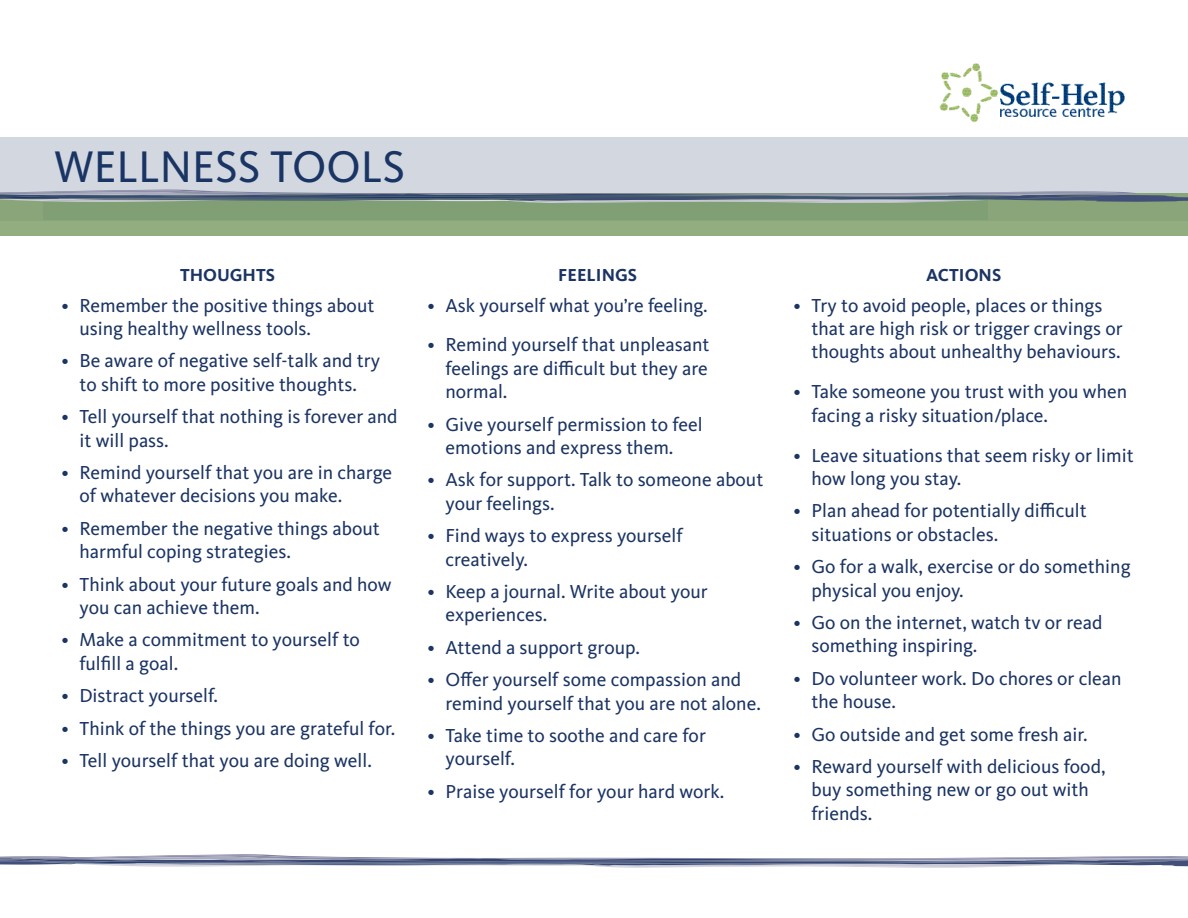
<style>
.page{position:relative;width:1188px;height:918px;background:#fff}
.page>*{position:absolute;margin:0;border:0;box-sizing:border-box;transform-origin:0 0}
.t1{font:45.9px "Kievit Pro";color:#1a3564}
.t2{font:19.5px/23.4px "Kievit Pro";color:#1b3463}
.t3{font:700 18px "Kievit Pro";color:#1b3463}
</style>
<div class="page">
<div style="left:0;top:137px;width:1188px;height:83px;background:#d2d7e0"></div>
<div style="left:0;top:193px;width:1188px;height:42px;background:#89a579"></div>
<svg style="left:0;top:190px;width:1188px;height:13px"></svg>
<img style="left:939px;top:63px;width:186px;height:60px">
<svg style="left:0;top:854px;width:1188px;height:14px"></svg>
<h1 class="t1" style="left:54px;top:139px;width:353px">WELLNESS TOOLS</h1>
<p class="t3" style="left:180px;top:264px;width:96px">THOUGHTS</p>
<p class="t2" style="left:80px;top:293px;width:296px;text-indent:-18px">• Remember the positive things about using healthy wellness tools.</p>
<p class="t2" style="left:62px;top:349px;width:320px;text-align:center">• Be aware of negative self-talk and try to shift to more positive thoughts.</p>
<p class="t2" style="left:80px;top:405px;width:320px;text-indent:-18px">• Tell yourself that nothing is forever and it will pass.</p>
<p class="t2" style="left:80px;top:461px;width:314px;text-indent:-18px">• Remind yourself that you are in charge of whatever decisions you make.</p>
<p class="t2" style="left:80px;top:516px;width:302px;text-indent:-18px">• Remember the negative things about harmful coping strategies.</p>
<p class="t2" style="left:80px;top:572px;width:314px;text-indent:-18px">• Think about your future goals and how you can achieve them.</p>
<p class="t2" style="left:80px;top:628px;width:282px;text-indent:-18px">• Make a commitment to yourself to fulfill a goal.</p>
<p class="t2" style="left:62px;top:684px;width:158px">• Distract yourself.</p>
<p class="t2" style="left:62px;top:716px;width:335px">• Think of the things you are grateful for.</p>
<p class="t2" style="left:62px;top:749px;width:312px">• Tell yourself that you are doing well.</p>
<p class="t3" style="left:558px;top:264px;width:80px">FEELINGS</p>
<p class="t2" style="left:428px;top:293px;width:282px">• Ask yourself what you’re feeling.</p>
<p class="t2" style="left:446px;top:333px;width:265px;text-align:justify;text-indent:-18px">• Remind yourself that unpleasant feelings are difficult but they are normal.</p>
<p class="t2" style="left:428px;top:412px;width:277px;text-align:center">• Give yourself permission to feel emotions and express them.</p>
<p class="t2" style="left:446px;top:468px;width:319px;text-indent:-18px">• Ask for support. Talk to someone about your feelings.</p>
<p class="t2" style="left:446px;top:524px;width:239px;text-indent:-18px">• Find ways to express yourself creatively.</p>
<p class="t2" style="left:446px;top:580px;width:264px;text-indent:-18px">• Keep a journal. Write about your experiences.</p>
<p class="t2" style="left:428px;top:635px;width:214px">• Attend a support group.</p>
<p class="t2" style="left:446px;top:668px;width:317px;text-indent:-18px">• Offer yourself some compassion and remind yourself that you are not alone.</p>
<p class="t2" style="left:446px;top:724px;width:262px;text-indent:-18px">• Take time to soothe and care for yourself.</p>
<p class="t2" style="left:428px;top:779px;width:298px">• Praise yourself for your hard work.</p>
<p class="t3" style="left:926px;top:264px;width:77px">ACTIONS</p>
<p class="t2" style="left:812px;top:293px;width:313px;text-indent:-18px">• Try to avoid people, places or things that are high risk or trigger cravings or thoughts about unhealthy behaviours.</p>
<p class="t2" style="left:812px;top:380px;width:317px;text-indent:-18px">• Take someone you trust with you when facing a risky situation/place.</p>
<p class="t2" style="left:812px;top:443px;width:324px;text-indent:-18px">• Leave situations that seem risky or limit how long you stay.</p>
<p class="t2" style="left:812px;top:499px;width:277px;text-indent:-18px">• Plan ahead for potentially difficult situations or obstacles.</p>
<p class="t2" style="left:812px;top:555px;width:321px;text-indent:-18px">• Go for a walk, exercise or do something physical you enjoy.</p>
<p class="t2" style="left:812px;top:611px;width:293px;text-indent:-18px">• Go on the internet, watch tv or read something inspiring.</p>
<p class="t2" style="left:812px;top:666px;width:312px;text-indent:-18px">• Do volunteer work. Do chores or clean the house.</p>
<p class="t2" style="left:794px;top:722px;width:296px">• Go outside and get some fresh air.</p>
<p class="t2" style="left:812px;top:755px;width:296px;text-indent:-18px">• Reward yourself with delicious food, buy something new or go out with friends.</p>
</div>
